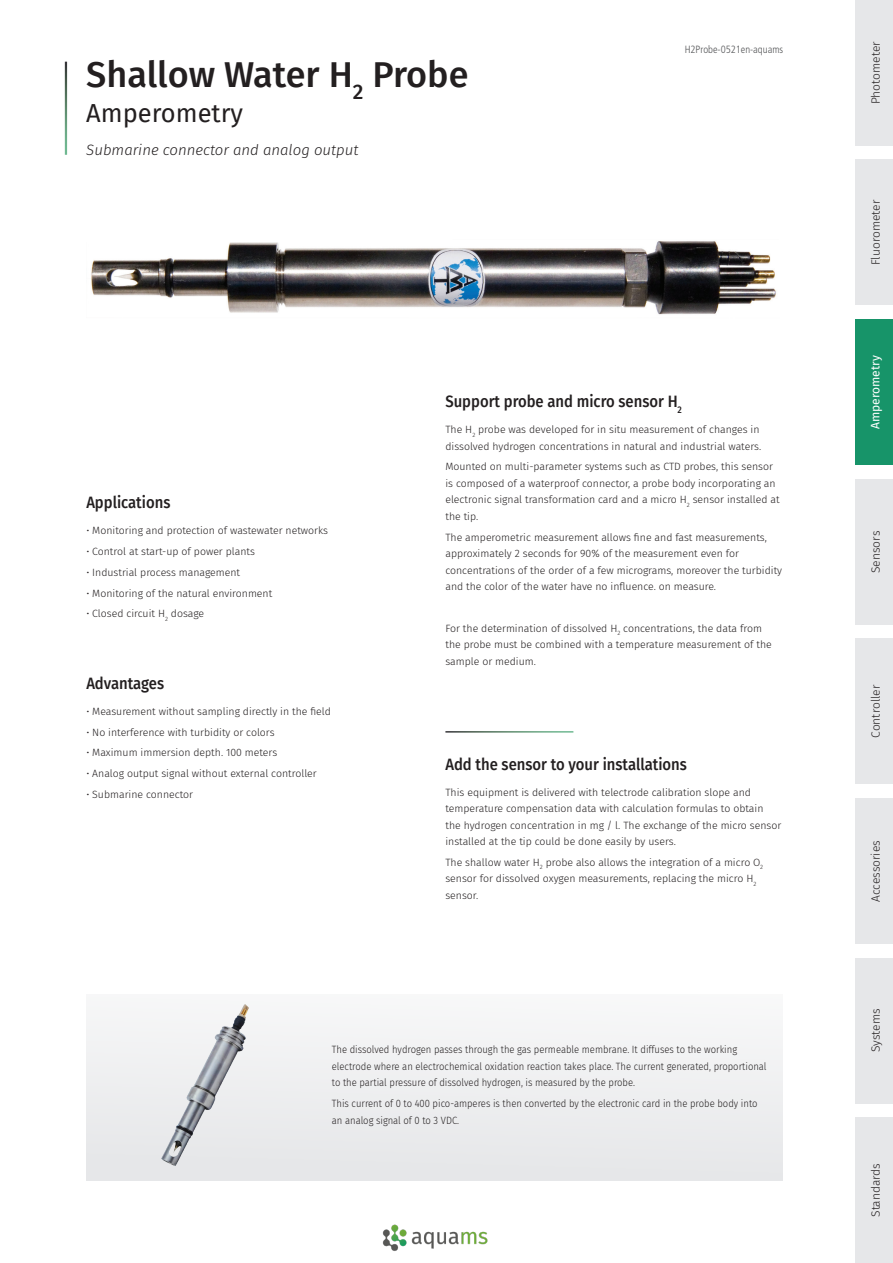
<style>
.page{position:relative;width:893px;height:1263px;background:#fff}
.page>*{position:absolute;margin:0;border:0;box-sizing:border-box;transform-origin:0 0}
.Souty-tre_FR{font:500 36px "Fira Sans";color:#231f20}
.t1{font:25.5px "Fira Sans";color:#231f20}
.t2{font:500 16.5px "Fira Sans";color:#231f20;scale:.9 1}
.Souty-tre_FR-2{font:italic 300 15px "Fira Sans";color:#231f20}
.t3{font:300 12px "Fira Sans";color:#231f20}
.t4{font:12px "Fira Sans";color:#fff}
.Texte_FR{font:300 10.5px/16.5px "Fira Sans";color:#231f20}
.Texte_FR-2{font:300 10.5px/16.5px "Fira Sans";color:#231f20;scale:.9 1}
.t5{font:300 condensed 10.5px "Frutiger LT Std";color:#57585a}
</style>
<div class="page">
<img style="left:382px;top:1224px;width:106px;height:27px">
<div style="left:86px;top:1017px;width:697px;height:163px;background:#edeeef"></div>
<img style="left:123px;top:1004px;width:172px;height:176px">
<img style="left:91px;top:241px;width:685px;height:74px">
<div style="left:855px;top:0;width:38px;height:146px;background:#e6e7e9"></div>
<div style="left:855px;top:160px;width:38px;height:145px;background:#e6e7e9"></div>
<div style="left:855px;top:798px;width:38px;height:146px;background:#e6e7e9"></div>
<div style="left:855px;top:319px;width:38px;height:146px;background:#179469"></div>
<div style="left:855px;top:479px;width:38px;height:146px;background:#e6e7e9"></div>
<div style="left:855px;top:638px;width:38px;height:146px;background:#e6e7e9"></div>
<div style="left:855px;top:957px;width:38px;height:146px;background:#e6e7e9"></div>
<div style="left:855px;top:1117px;width:38px;height:146px;background:#e6e7e9"></div>
<p class="Souty-tre_FR" style="left:86px;top:45px;width:384px">Shallow Water H<sub>2</sub> Probe</p>
<p class="t1" style="left:86px;top:94px;width:158px">Amperometry</p>
<p class="Souty-tre_FR-2" style="left:86px;top:139px;width:274px">Submarine connector and analog output</p>
<p class="t5" style="left:685px;top:44px;width:100px">H2Probe-0521en-aquams</p>
<p class="t2" style="left:86px;top:489px;width:95px">Applications</p>
<p class="Texte_FR" style="left:86px;top:522px;width:243px">• Monitoring and protection of wastewater networks</p>
<p class="Texte_FR" style="left:86px;top:543px;width:170px">• Control at start-up of power plants</p>
<p class="Texte_FR" style="left:86px;top:564px;width:155px">• Industrial process management</p>
<p class="Texte_FR" style="left:86px;top:585px;width:187px">• Monitoring of the natural environment</p>
<p class="Texte_FR" style="left:86px;top:605px;width:119px">• Closed circuit H<sub>2</sub> dosage</p>
<p class="t2" style="left:86px;top:669px;width:88px">Advantages</p>
<p class="Texte_FR" style="left:86px;top:703px;width:246px">• Measurement without sampling directly in the field</p>
<p class="Texte_FR" style="left:86px;top:724px;width:190px">• No interference with turbidity or colors</p>
<p class="Texte_FR" style="left:86px;top:744px;width:192px">• Maximum immersion depth. 100 meters</p>
<p class="Texte_FR" style="left:86px;top:765px;width:232px">• Analog output signal without external controller</p>
<p class="Texte_FR" style="left:86px;top:786px;width:108px">• Submarine connector</p>
<p class="t2" style="left:445px;top:388px;width:264px">Support probe and micro sensor H<sub>2</sub></p>
<p class="Texte_FR" style="left:445px;top:421px;width:317px">The H<sub>2</sub> probe was developed for in situ measurement of changes in dissolved hydrogen concentrations in natural and industrial waters.</p>
<p class="Texte_FR" style="left:445px;top:458px;width:336px">Mounted on multi-parameter systems such as CTD probes, this sensor is composed of a waterproof connector, a probe body incorporating an electronic signal transformation card and a micro H<sub>2</sub> sensor installed at the tip.</p>
<p class="Texte_FR" style="left:445px;top:529px;width:338px">The amperometric measurement allows fine and fast measurements, approximately 2 seconds for 90% of the measurement even for concentrations of the order of a few micrograms, moreover the turbidity and the color of the water have no influence. on measure.</p>
<p class="Texte_FR" style="left:445px;top:620px;width:328px">For the determination of dissolved H<sub>2</sub> concentrations, the data from the probe must be combined with a temperature measurement of the sample or medium.</p>
<p class="t2" style="left:445px;top:750px;width:270px">Add the sensor to your installations</p>
<p class="Texte_FR" style="left:445px;top:783px;width:337px">This equipment is delivered with telectrode calibration slope and temperature compensation data with calculation formulas to obtain the hydrogen concentration in mg / l. The exchange of the micro sensor installed at the tip could be done easily by users.</p>
<p class="Texte_FR" style="left:445px;top:854px;width:319px">The shallow water H<sub>2</sub> probe also allows the integration of a micro O<sub>2 </sub>sensor for dissolved oxygen measurements, replacing the micro H<sub>2 </sub>sensor.</p>
<p class="Texte_FR-2" style="left:332px;top:1041px;width:484px">The dissolved hydrogen passes through the gas permeable membrane. It diffuses to the working electrode where an electrochemical oxidation reaction takes place. The current generated, proportional to the partial pressure of dissolved hydrogen, is measured by the probe.</p>
<p class="Texte_FR-2" style="left:332px;top:1095px;width:474px">This current of 0 to 400 pico-amperes is then converted by the electronic card in the probe body into an analog signal of 0 to 3 VDC.</p>
<p class="t3" style="left:867px;top:104px;width:64px;rotate:-90deg">Photometer</p>
<p class="t3" style="left:867px;top:265px;width:67px;rotate:-90deg">Fluorometer</p>
<p class="t4" style="left:866px;top:429px;width:75px;rotate:-90deg">Amperometry</p>
<p class="t3" style="left:867px;top:573px;width:44px;rotate:-90deg">Sensors</p>
<p class="t3" style="left:867px;top:738px;width:54px;rotate:-90deg">Controller</p>
<p class="t3" style="left:867px;top:902px;width:63px;rotate:-90deg">Accessories</p>
<p class="t3" style="left:867px;top:1052px;width:45px;rotate:-90deg">Systems</p>
<p class="t3" style="left:867px;top:1217px;width:55px;rotate:-90deg">Standards</p>
</div>
